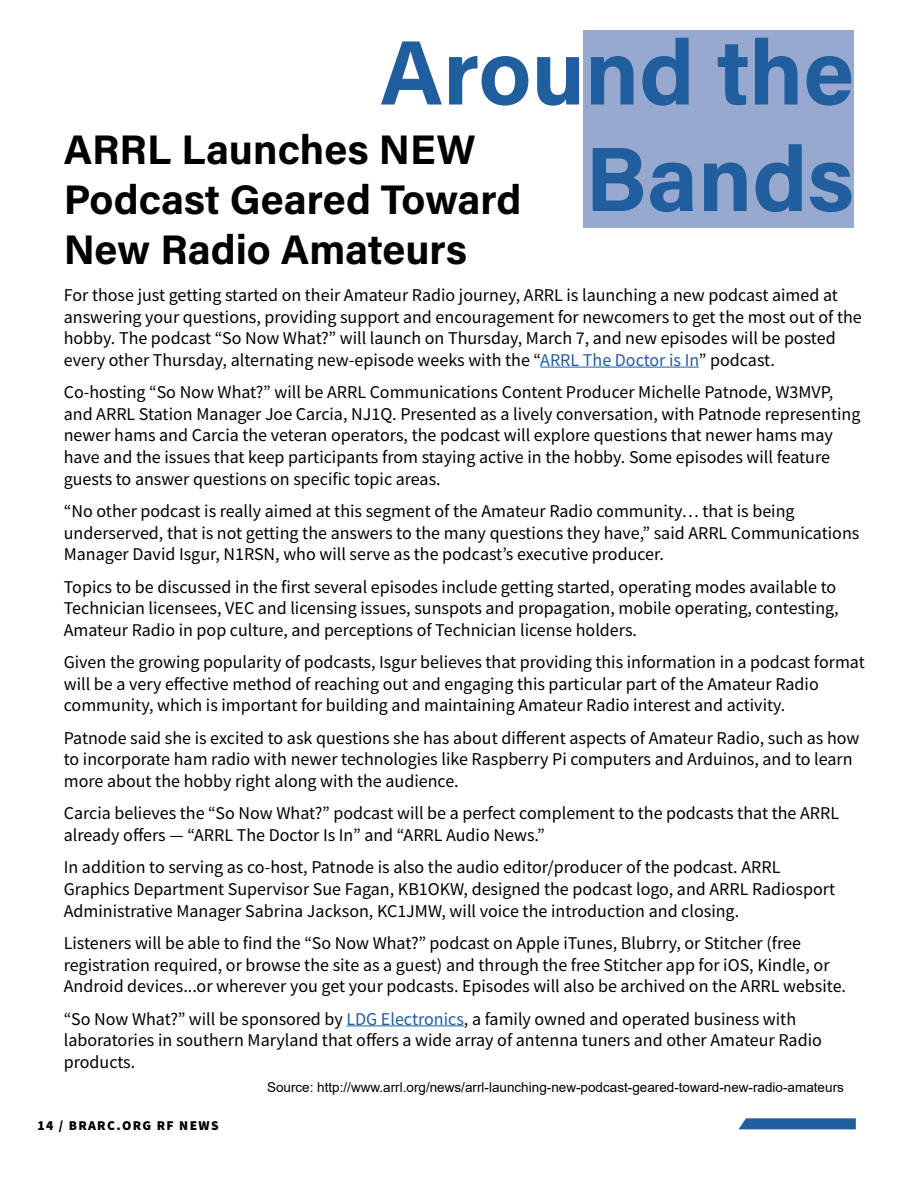
<style>
.page{position:relative;width:918px;height:1188px;background:#fff}
.page>*{position:absolute;margin:0;border:0;box-sizing:border-box;transform-origin:0 0}
.t1{font:700 91.5px/106.5px "Acumin Pro";color:#215e9e;text-align:right}
.t2{font:700 41.25px/49.7px "Acumin Pro";color:#000}
.t3{font:18px/21.6px "Source Sans Pro";color:#000}
.t4{font:13.5px "Arial";color:#000}
.t5{font:900 13.5px "Source Sans Pro";letter-spacing:.1em;color:#000}
.s1{color:#215e9e}
</style>
<div class="page">
<svg style="left:739px;top:1118px;width:117px;height:11px"></svg>
<div style="left:584px;top:30px;width:270px;height:197px;background:#98a9cf"></div>
<hr style="left:540px;top:367px;width:159px;height:1px;background:#215e9e">
<hr style="left:346px;top:1025px;width:118px;height:1px;background:#215e9e">
<h1 class="t1" style="left:380px;top:15px;width:476px">Around the<br>Bands</h1>
<h2 class="t2" style="left:64px;top:123px;width:459px">ARRL Launches NEW<br>Podcast Geared Toward<br>New Radio Amateurs</h2>
<p class="t3" style="left:64px;top:284px;width:800px">For those just getting started on their Amateur Radio journey, ARRL is launching a new podcast aimed at answering your questions, providing support and encouragement for newcomers to get the most out of the hobby. The podcast “So Now What?” will launch on Thursday, March 7, and new episodes will be posted every other Thursday, alternating new-episode weeks with the “<span class="s1">ARRL The Doctor is In</span>” podcast.</p>
<p class="t3" style="left:64px;top:381px;width:798px">Co-hosting “So Now What?” will be ARRL Communications Content Producer Michelle Patnode, W3MVP, and ARRL Station Manager Joe Carcia, NJ1Q. Presented as a lively conversation, with Patnode representing newer hams and Carcia the veteran operators, the podcast will explore questions that newer hams may have and the issues that keep participants from staying active in the hobby. Some episodes will feature guests to answer questions on specific topic areas.</p>
<p class="t3" style="left:64px;top:500px;width:797px">“No other podcast is really aimed at this segment of the Amateur Radio community… that is being underserved, that is not getting the answers to the many questions they have,” said ARRL Communications<br>Manager David Isgur, N1RSN, who will serve as the podcast’s executive producer.</p>
<p class="t3" style="left:64px;top:576px;width:776px">Topics to be discussed in the first several episodes include getting started, operating modes available to<br>Technician licensees, VEC and licensing issues, sunspots and propagation, mobile operating, contesting,<br>Amateur Radio in pop culture, and perceptions of Technician license holders.</p>
<p class="t3" style="left:64px;top:651px;width:803px">Given the growing popularity of podcasts, Isgur believes that providing this information in a podcast format will be a very effective method of reaching out and engaging this particular part of the Amateur Radio community, which is important for building and maintaining Amateur Radio interest and activity.</p>
<p class="t3" style="left:64px;top:727px;width:797px">Patnode said she is excited to ask questions she has about different aspects of Amateur Radio, such as how to incorporate ham radio with newer technologies like Raspberry Pi computers and Arduinos, and to learn more about the hobby right along with the audience.</p>
<p class="t3" style="left:64px;top:802px;width:777px">Carcia believes the “So Now What?” podcast will be a perfect complement to the podcasts that the ARRL already offers — “ARRL The Doctor Is In” and “ARRL Audio News.”</p>
<p class="t3" style="left:64px;top:856px;width:773px">In addition to serving as co-host, Patnode is also the audio editor/producer of the podcast. ARRL<br>Graphics Department Supervisor Sue Fagan, KB1OKW, designed the podcast logo, and ARRL Radiosport<br>Administrative Manager Sabrina Jackson, KC1JMW, will voice the introduction and closing.</p>
<p class="t3" style="left:64px;top:932px;width:784px">Listeners will be able to find the “So Now What?” podcast on Apple iTunes, Blubrry, or Stitcher (free registration required, or browse the site as a guest) and through the free Stitcher app for iOS, Kindle, or<br>Android devices...or wherever you get your podcasts. Episodes will also be archived on the ARRL website.</p>
<p class="t3" style="left:64px;top:1008px;width:760px">“So Now What?” will be sponsored by <span class="s1">LDG Electronics</span>, a family owned and operated business with laboratories in southern Maryland that offers a wide array of antenna tuners and other Amateur Radio products.</p>
<p class="t4" style="left:267px;top:1078px;width:578px">Source: http://www.arrl.org/news/arrl-launching-new-podcast-geared-toward-new-radio-amateurs</p>
<p class="t5" style="left:38px;top:1116px;width:163px">14 / BRARC.ORG RF NEWS</p>
</div>
